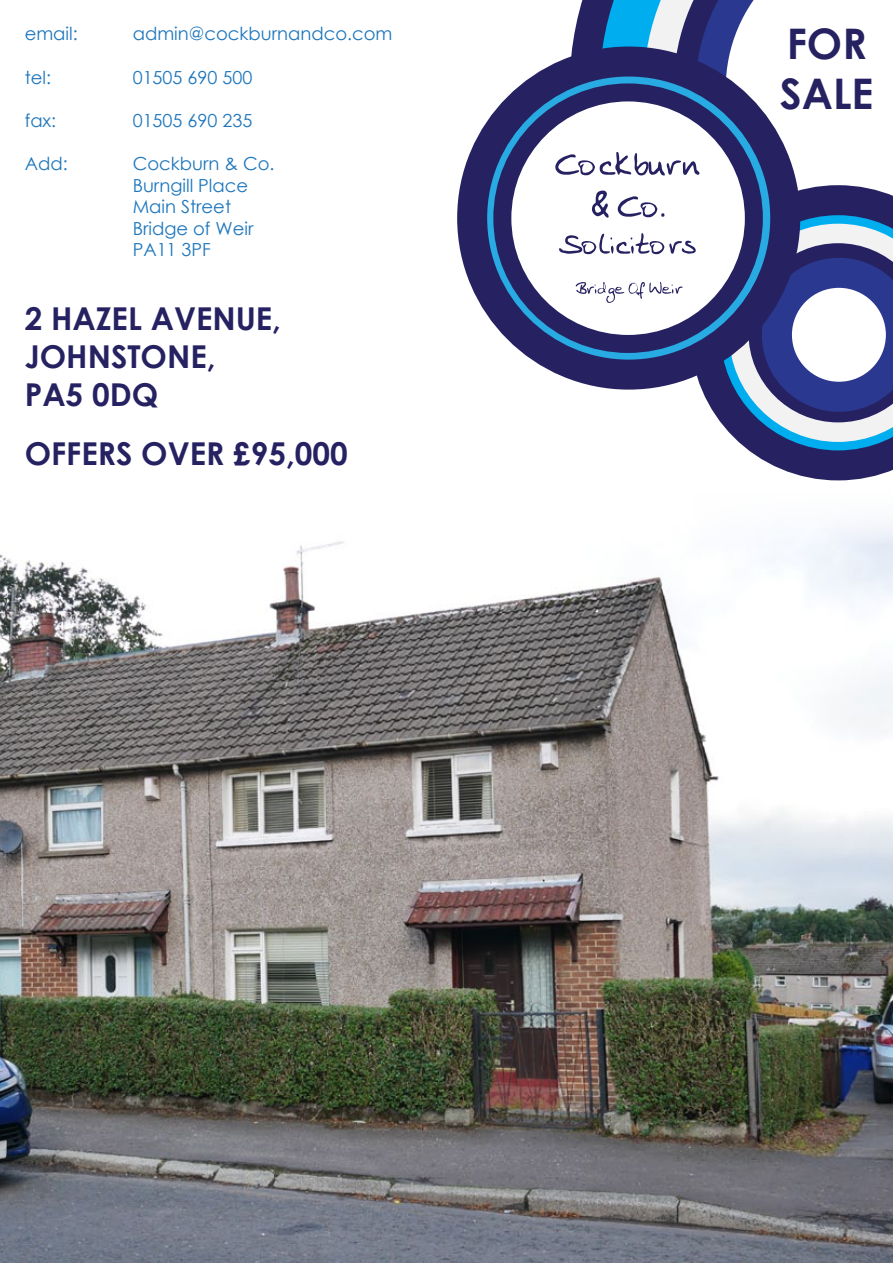
<style>
.page{position:relative;width:893px;height:1263px;background:#fff}
.page>*{position:absolute;margin:0;border:0;box-sizing:border-box;transform-origin:0 0}
.t1{font:700 42.15px/50.6px "Century Gothic";color:#262262}
.t2{font:700 31.5px/37.8px "Century Gothic";color:#262262}
.t3{font:18px/21.6px "Century Gothic";color:#1d76bc}
</style>
<div class="page">
<img style="left:0;top:547px;width:893px;height:716px">
<svg style="left:570px;top:0;width:106px;height:390px"></svg>
<svg style="left:644px;top:0;width:52px;height:61px"></svg>
<svg style="left:696px;top:0;width:101px;height:184px"></svg>
<svg style="left:690px;top:185px;width:203px;height:295px"></svg>
<svg style="left:729px;top:224px;width:164px;height:218px"></svg>
<svg style="left:472px;top:62px;width:313px;height:313px;background:#264f8d"></svg>
<div style="left:457px;top:47px;width:343px;height:343px;border:30px solid #262262;border-radius:50%"></div>
<div style="left:502px;top:92px;width:252px;height:252px;background:#fff;border-radius:50%"></div>
<div style="left:493px;top:83px;width:270px;height:270px;border:18px solid #262262;border-radius:50%"></div>
<svg style="left:555px;top:152px;width:144px;height:24px"></svg>
<svg style="left:592px;top:191px;width:17px;height:27px"></svg>
<svg style="left:617px;top:196px;width:47px;height:22px"></svg>
<svg style="left:559px;top:233px;width:137px;height:21px"></svg>
<svg style="left:576px;top:282px;width:107px;height:21px"></svg>
<p class="t3" style="left:25px;top:23px;width:55px">email:</p>
<p class="t3" style="left:133px;top:23px;width:261px">admin@cockburnandco.com</p>
<p class="t3" style="left:25px;top:66px;width:28px">tel:</p>
<p class="t3" style="left:133px;top:66px;width:121px">01505 690 500</p>
<p class="t3" style="left:25px;top:109px;width:33px">fax:</p>
<p class="t3" style="left:133px;top:109px;width:121px">01505 690 235</p>
<p class="t3" style="left:25px;top:152px;width:44px">Add:</p>
<p class="t3" style="left:133px;top:152px;width:143px">Cockburn &amp; Co.<br>Burngill Place<br>Main Street<br>Bridge of Weir<br>PA11 3PF</p>
<h2 class="t2" style="left:25px;top:299px;width:258px">2 HAZEL AVENUE,<br>JOHNSTONE,<br>PA5 0DQ</h2>
<h2 class="t2" style="left:25px;top:434px;width:325px">OFFERS OVER £95,000</h2>
<h1 class="t1" style="left:780px;top:16px;width:95px">FOR<br>SALE</h1>
</div>
